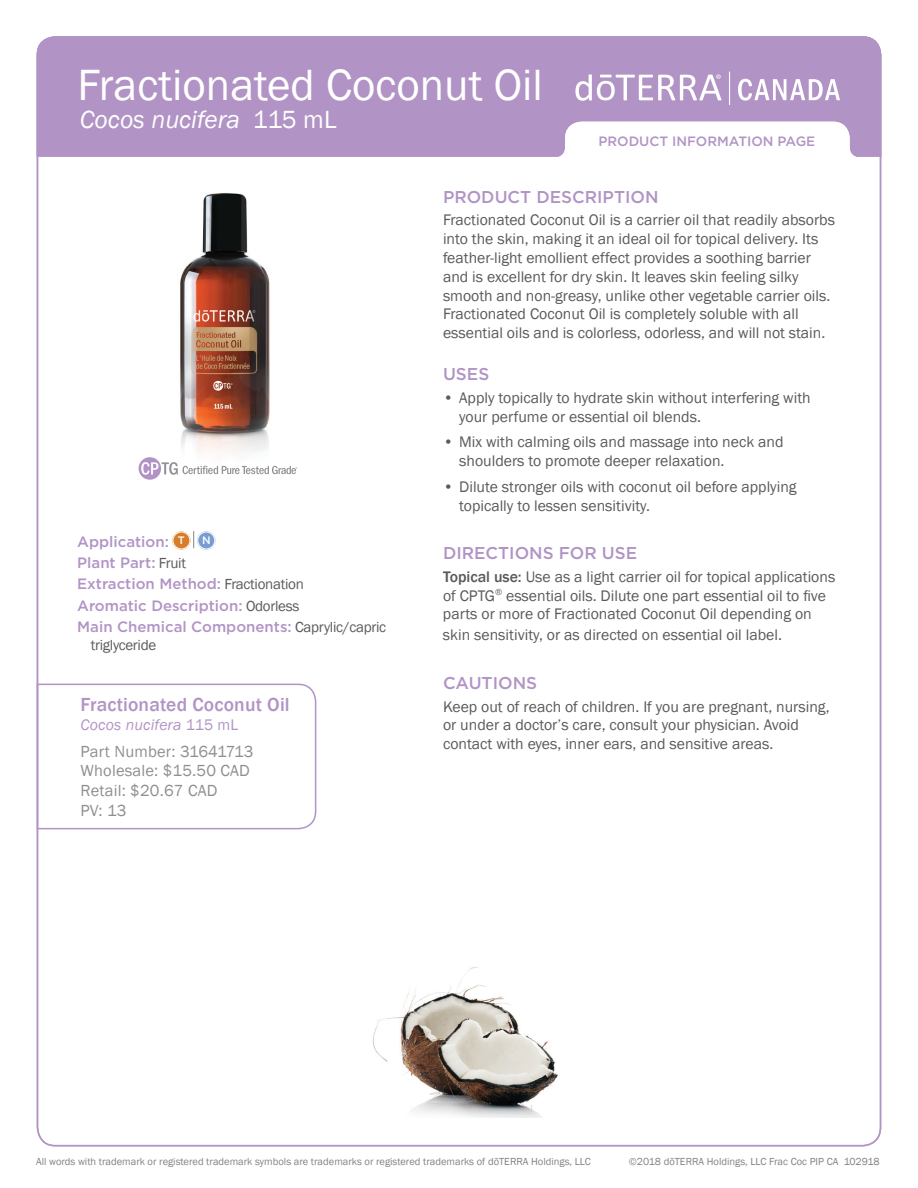
<style>
.page{position:relative;width:918px;height:1188px;background:#fff}
.page>*{position:absolute;margin:0;border:0;box-sizing:border-box;transform-origin:0 0}
.t1{font:45px "Franklin Gothic";color:#fff}
.t2{font:italic 25.5px "Franklin Gothic";color:#fff}
.t3{font:500 19.5px "Franklin Gothic";letter-spacing:.01em;color:#b194c5}
.t4{font:500 17.1px "Gotham";color:#b194c5}
.t5{font:16.5px/19.8px "Franklin Gothic";letter-spacing:.01em;color:#8d8f92}
.t6{font:15.75px/18.9px "Franklin Gothic";color:#5a5a5d}
.t7{font:italic 15.75px "Franklin Gothic";letter-spacing:.01em;color:#b194c5}
.t8{font:500 15px/21.5px "Gotham";color:#b194c5}
.t9{font:15px "Franklin Gothic";letter-spacing:-.02em;color:#5a5a5d}
.t10{font:500 13.5px "Gotham";color:#b194c5}
.t11{font:500 10.8px "Gotham";color:#fff}
.t12{font:10.5px "Franklin Gothic";color:#808285}
.s1{font-style:normal}
.s2{font-family:"Franklin Gothic";font-weight:400;color:#5a5a5d}
.s3{font-style:inherit}
.s4{font-weight:500}
</style>
<div class="page">
<div style="left:37px;top:36px;width:844px;height:121px;background:#b194c5"></div>
<svg style="left:197px;top:531px;width:18px;height:19px"></svg>
<div style="left:198px;top:532px;width:17px;height:17px;border:1px solid #fff;border-radius:50%"></div>
<svg style="left:193px;top:531px;width:1px;height:17px"></svg>
<svg style="left:172px;top:531px;width:19px;height:19px"></svg>
<div style="left:173px;top:532px;width:17px;height:17px;border:1px solid #fff;border-radius:50%"></div>
<svg style="left:36px;top:683px;width:281px;height:147px"></svg>
<img style="left:373px;top:967px;width:185px;height:151px">
<img style="left:180px;top:193px;width:90px;height:260px">
<svg style="left:738px;top:79px;width:102px;height:22px"></svg>
<svg style="left:575px;top:74px;width:146px;height:27px"></svg>
<hr style="left:729px;top:71px;width:1px;height:34px;background:#fff">
<svg style="left:554px;top:122px;width:307px;height:35px"></svg>
<svg style="left:139px;top:457px;width:158px;height:23px"></svg>
<h1 class="t1" style="left:77px;top:57px;width:467px">Fractionated Coconut Oil</h1>
<h2 class="t2" style="left:80px;top:104px;width:258px">Cocos nucifera <span class="s1">115 mL</span></h2>
<p class="t8" style="left:77px;top:530px;width:109px">Application: <sup>T</sup></p>
<p class="t11" style="left:202px;top:533px;width:10px">N</p>
<p class="t8" style="left:77px;top:552px;width:311px">Plant Part: <span class="s2">Fruit<br></span>Extraction Method: <span class="s2">Fractionation<br></span>Aromatic Description: <span class="s2">Odorless<br></span>Main Chemical Components: <span class="s2">Caprylic/capric</span></p>
<p class="t9" style="left:91px;top:636px;width:67px">triglyceride</p>
<p class="t3" style="left:81px;top:692px;width:211px">Fractionated Coconut Oil</p>
<p class="t7" style="left:81px;top:715px;width:159px">Cocos nucifera <span class="s1">115 mL</span></p>
<p class="t5" style="left:81px;top:742px;width:174px">Part Number: 31641713<br>Wholesale: $15.50 CAD<br>Retail: $20.67 <span class="s3">CAD<br></span>PV: 13</p>
<p class="t10" style="left:598px;top:132px;width:218px">PRODUCT INFORMATION PAGE</p>
<p class="t4" style="left:443px;top:185px;width:217px">PRODUCT DESCRIPTION</p>
<p class="t6" style="left:443px;top:211px;width:393px">Fractionated Coconut Oil is a carrier oil that readily absorbs into the skin, making it an ideal oil for topical delivery. Its feather-light emollient effect provides a soothing barrier and is excellent for dry skin. It leaves skin feeling silky smooth and non-greasy, unlike other vegetable carrier oils.<br>Fractionated Coconut Oil is completely soluble with all essential oils and is colorless, odorless, and will not stain.</p>
<p class="t4" style="left:443px;top:363px;width:48px">USES</p>
<p class="t6" style="left:459px;top:388px;width:353px;text-indent:-16px">• Apply topically to hydrate skin without interfering with your perfume or essential oil blends.</p>
<p class="t6" style="left:459px;top:433px;width:326px;text-indent:-16px">• Mix with calming oils and massage into neck and shoulders to promote deeper relaxation.</p>
<p class="t6" style="left:459px;top:477px;width:339px;text-indent:-16px">• Dilute stronger oils with coconut oil before applying topically to lessen sensitivity.</p>
<p class="t4" style="left:443px;top:542px;width:196px">DIRECTIONS FOR USE</p>
<p class="t6" style="left:443px;top:567px;width:394px"><span class="s4">Topical use:</span> Use as a light carrier oil for topical applications of CPTG<sup>®</sup> essential oils. Dilute one part essential oil to five parts or more of Fractionated Coconut Oil depending on</p>
<p class="t6" style="left:443px;top:626px;width:341px">skin sensitivity, or as directed on essential oil label.</p>
<p class="t4" style="left:443px;top:672px;width:96px">CAUTIONS</p>
<p class="t6" style="left:443px;top:697px;width:388px">Keep out of reach of children. If you are pregnant, nursing, or under a doctor’s care, consult your physician. Avoid contact with eyes, inner ears, and sensitive areas.</p>
<p class="t12" style="left:36px;top:1155px;width:556px">All words with trademark or registered trademark symbols are trademarks or registered trademarks of dōTERRA Holdings, LLC</p>
<p class="t12" style="left:629px;top:1155px;width:252px">©2018 dōTERRA Holdings, LLC Frac Coc PIP CA 102918</p>
</div>
